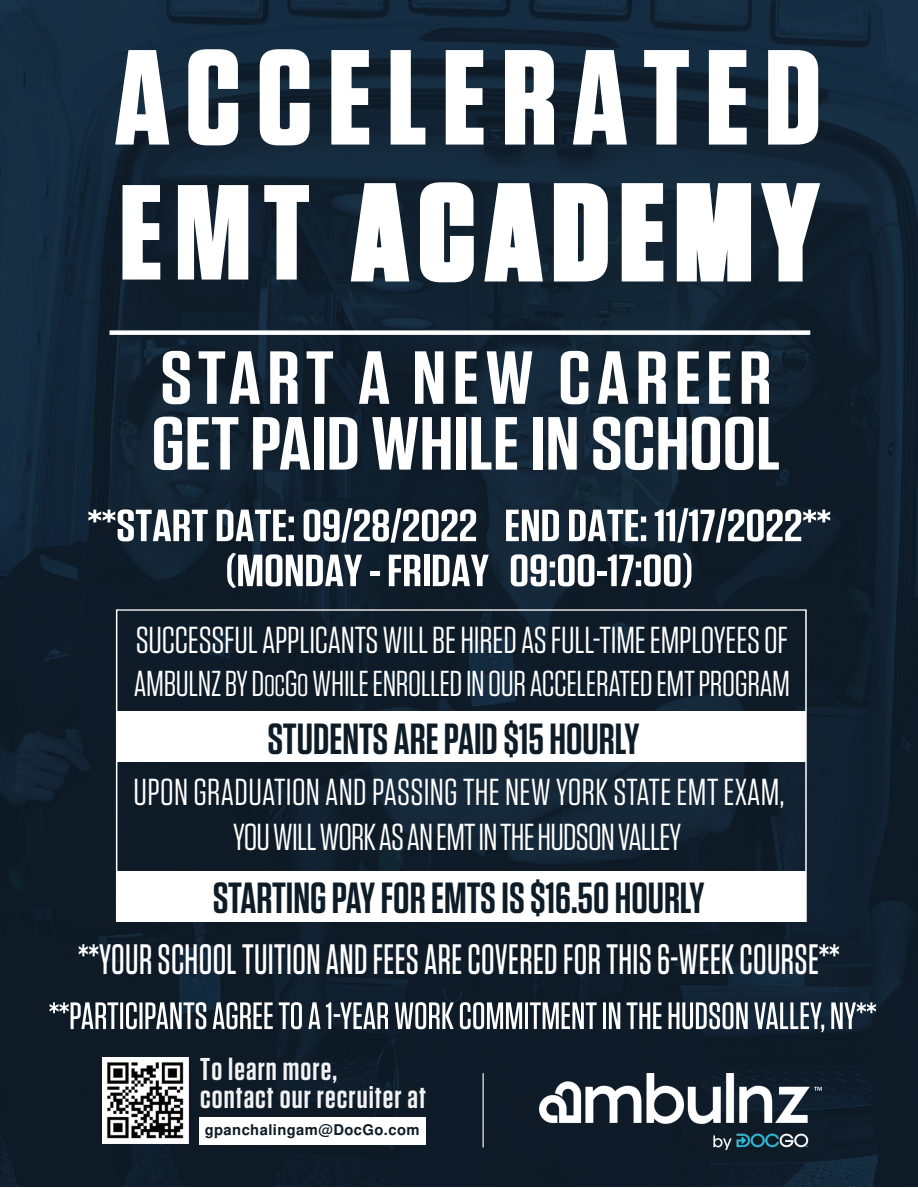
<style>
.page{position:relative;width:918px;height:1188px;background:#fff}
.page>*{position:absolute;margin:0;border:0;box-sizing:border-box;transform-origin:0 0}
.t1{font:700 135px/135px "Tungsten";letter-spacing:.105em;color:#fff;scale:1.07 1}
.t2{font:600 75px/65.8px "Tungsten";color:#fff;scale:1.18 1}
.t3{font:600 45px/45px "Tungsten";color:#fff;text-align:center;scale:1.18 1}
.t4{font:600 43.5px "Tungsten";color:#0e1c28}
.t5{font:500 42.45px "Tungsten";letter-spacing:.01em;color:#fff;scale:.88 1}
.t6{font:37.5px/45px "Tungsten";letter-spacing:-.005em;color:#fff;text-align:center}
.t7{font:36px "Tungsten";letter-spacing:-.01em;color:#fff}
.t8{font:600 31.5px/28px "Tungsten";letter-spacing:.035em;color:#f2f3f4}
.t9{font:700 14.7px "Nimbus San L";letter-spacing:.03em;color:#0d1b26}
.s1{font-size:30px}
.s2{font-size:31.5px}
</style>
<div class="page">
<img style="left:0;top:0;width:918px;height:1187px">
<hr style="left:483px;top:1073px;width:1px;height:74px;background:#fff">
<img style="left:540px;top:1073px;width:282px;height:76px">
<img style="left:103px;top:1058px;width:86px;height:85px">
<svg style="left:50px;top:1002px;width:826px;height:30px"></svg>
<div style="left:110px;top:330px;width:700px;height:5px;background:#fff"></div>
<div style="left:199px;top:1117px;width:227px;height:27px;background:#fff"></div>
<div style="left:117px;top:871px;width:689px;height:51px;background:#fff"></div>
<div style="left:117px;top:712px;width:689px;height:50px;background:#fff"></div>
<h1 class="t1" style="left:115px;top:34px;width:662px">ACCELERATED<br>EMT ACADEMY</h1>
<h2 class="t2" style="left:151px;top:346px;width:535px">START A NEW CAREER<br>GET PAID WHILE IN SCHOOL</h2>
<p class="t3" style="left:88px;top:504px;width:631px">**START DATE: 09/28/2022 END DATE: 11/17/2022** (MONDAY - FRIDAY 09:00-17:00)</p>
<p class="t6" style="left:136px;top:618px;width:654px">SUCCESSFUL APPLICANTS WILL BE HIRED AS FULL-TIME EMPLOYEES OF</p>
<p class="t7" style="left:134px;top:665px;width:658px">AMBULNZ BY D<span class="s1">OC</span>G<span class="s2">O</span> WHILE ENROLLED IN OUR ACCELERATED EMT PROGRAM</p>
<p class="t4" style="left:268px;top:716px;width:373px">STUDENTS AREPAID $15 HOURLY</p>
<p class="t6" style="left:134px;top:770px;width:652px">UPON GRADUATION AND PASSING THE NEW YORK STATE EMT EXAM,<br>YOU WILL WORK AS AN EMT IN THE HUDSON VALLEY</p>
<p class="t4" style="left:213px;top:875px;width:493px">STARTING PAY FOR EMTS IS $16.50 HOURLY</p>
<p class="t5" style="left:78px;top:937px;width:867px">**YOUR SCHOOL TUITION AND FEES ARE COVERED FOR THIS 6-WEEK COURSE**</p>
<p class="t8" style="left:200px;top:1056px;width:227px">To learn more,<br>contact our recruiter at</p>
<p class="t9" style="left:205px;top:1119px;width:216px">gpanchalingam@DocGo.com</p>
</div>
